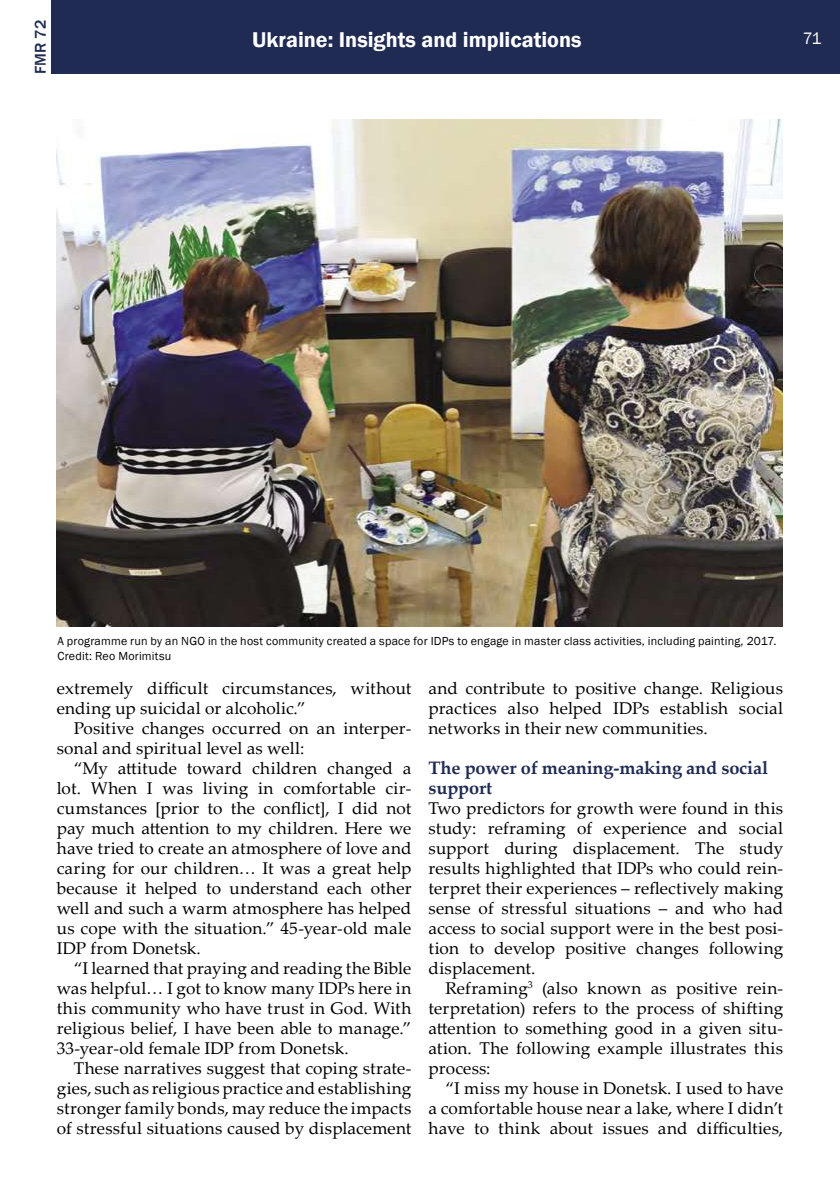
<style>
.page{position:relative;width:840px;height:1191px;background:#fff}
.page>*{position:absolute;margin:0;border:0;box-sizing:border-box;transform-origin:0 0}
.t1{font:600 22px "Franklin Gothic";color:#fff}
.t2{font:700 18px/20px "Palatino Linotype";letter-spacing:-.01em;color:#202b53}
.t3{font:17px/20px "Palatino Linotype";letter-spacing:.01em;color:#000;text-align:justify}
.t4{font:17px "Franklin Gothic";color:#fff}
.t5{font:500 16px "Franklin Gothic";color:#202b53}
.t6{font:12px/14.4px "Franklin Gothic";letter-spacing:.015em;color:#000}
</style>
<div class="page">
<div style="left:51px;top:0;width:788px;height:74px;background:#202b53"></div>
<img style="left:56px;top:119px;width:726px;height:507px">
<p class="t5" style="left:31px;top:74px;width:55px;rotate:-90deg">FMR 72</p>
<p class="t1" style="left:252px;top:27px;width:330px">Ukraine: Insights and implications</p>
<p class="t4" style="left:802px;top:27px;width:20px">71</p>
<p class="t6" style="left:57px;top:634px;width:720px">A programme run by an NGO in the host community created a space for IDPs to engage in master class activities, including painting, 2017.<br>Credit: Reo Morimitsu</p>
<p class="t3" style="left:57px;top:677px;width:356px">extremely difficult circumstances, without ending up suicidal or alcoholic.”</p>
<p class="t3" style="left:57px;top:717px;width:356px;text-indent:17px">Positive changes occurred on an interper&shy;sonal and spiritual level as well:</p>
<p class="t3" style="left:57px;top:757px;width:356px;text-indent:17px">“My attitude toward children changed a lot. When I was living in comfortable cir&shy;cumstances [prior to the conflict], I did not pay much attention to my children. Here we have tried to create an atmosphere of love and caring for our children… It was a great help because it helped to understand each other well and such a warm atmosphere has helped us cope with the situation.” 45-year-old male IDP from Donetsk.</p>
<p class="t3" style="left:57px;top:957px;width:356px;text-indent:17px">“I learned that praying and reading the Bible was helpful… I got to know many IDPs here in this community who have trust in God. With religious belief, I have been able to manage.” 33-year-old female IDP from Donetsk.</p>
<p class="t3" style="left:57px;top:1057px;width:356px;text-indent:17px">These narratives suggest that coping strate&shy;gies, such as religious practice and establishing stronger family bonds, may reduce the impacts of stressful situations caused by displacement</p>
<p class="t3" style="left:428px;top:677px;width:356px">and contribute to positive change. Religious practices also helped IDPs establish social networks in their new communities.</p>
<p class="t2" style="left:428px;top:757px;width:341px">The power of meaning-making and social support</p>
<p class="t3" style="left:428px;top:797px;width:356px">Two predictors for growth were found in this study: reframing of experience and social support during displacement. The study results highlighted that IDPs who could rein&shy;terpret their experiences – reflectively making sense of stressful situations – and who had access to social support were in the best posi&shy;tion to develop positive changes following displacement.</p>
<p class="t3" style="left:428px;top:977px;width:356px;text-indent:17px">Reframing<sup>3</sup> (also known as positive rein&shy;terpretation) refers to the process of shifting attention to something good in a given situ&shy;ation. The following example illustrates this process:</p>
<p class="t3" style="left:428px;top:1077px;width:356px;text-indent:17px">“I miss my house in Donetsk. I used to have a comfortable house near a lake, where I didn’t have to think about issues and difficulties,</p>
</div>
